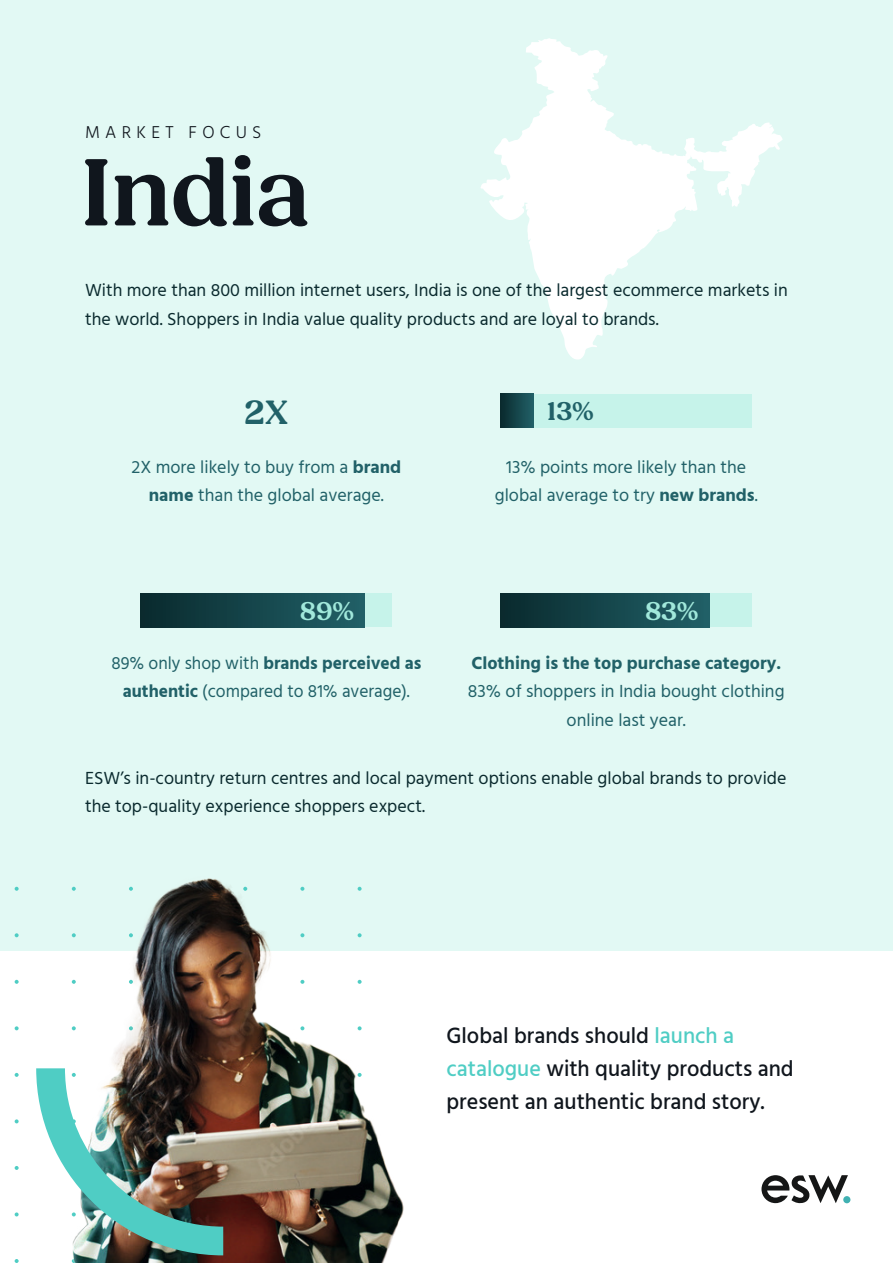
<style>
.page{position:relative;width:893px;height:1263px;background:#fff}
.page>*{position:absolute;margin:0;border:0;box-sizing:border-box;transform-origin:0 0}
.nagłówek{font:600 97.5px "Fields";color:#10161d}
.liczby{font:600 34.5px "Fields";color:#216168}
.liczby-2{font:600 26.25px "Fields";color:#a1e8db}
.liczby-3{font:600 26.25px "Fields";color:#216168}
.p1_biały{font:500 22.5px/33px "Hind";color:#10161d}
.p1_biały-2{font:18px/28.5px "Hind";color:#0a2a2e}
.p1_center{font:18px/28.5px "Hind";color:#216168;text-align:center}
.nagłówek_jasny{font:300 17.7px "Hind";letter-spacing:.3em;color:#10161d}
.s1{font-weight:700}
.s2{color:#4fcdc4}
</style>
<div class="page">
<div style="left:0;top:0;width:893px;height:950px;background:#e2f9f4"></div>
<div style="left:843px;top:1196px;width:7px;height:7px;background:#40b1b2;border-radius:50%"></div>
<svg style="left:761px;top:1175px;width:87px;height:29px"></svg>
<svg style="left:480px;top:38px;width:303px;height:322px"></svg>
<div style="left:500px;top:394px;width:252px;height:34px;background:#c6f3ea"></div>
<svg style="left:500px;top:394px;width:33px;height:34px"></svg>
<div style="left:140px;top:593px;width:252px;height:34px;background:#c6f3ea"></div>
<div style="left:140px;top:593px;width:225px;height:34px;background:linear-gradient(to right,#092a2d,#216168)"></div>
<div style="left:500px;top:593px;width:252px;height:34px;background:#c6f3ea"></div>
<div style="left:500px;top:593px;width:209px;height:34px;background:linear-gradient(to right,#092a2d,#216168)"></div>
<svg style="left:15px;top:887px;width:4px;height:4px"></svg>
<svg style="left:15px;top:933px;width:4px;height:4px"></svg>
<svg style="left:15px;top:980px;width:4px;height:4px"></svg>
<svg style="left:15px;top:1026px;width:4px;height:4px"></svg>
<svg style="left:15px;top:1073px;width:4px;height:4px"></svg>
<svg style="left:15px;top:1119px;width:4px;height:4px"></svg>
<svg style="left:15px;top:1166px;width:4px;height:4px"></svg>
<svg style="left:15px;top:1212px;width:4px;height:4px"></svg>
<svg style="left:15px;top:1259px;width:4px;height:4px"></svg>
<img style="left:57px;top:878px;width:358px;height:385px">
<img style="left:36px;top:1068px;width:187px;height:195px">
<p class="nagłówek_jasny" style="left:85px;top:120px;width:178px">MARKET FOCUS</p>
<p class="nagłówek" style="left:81px;top:136px;width:230px">India</p>
<p class="p1_biały-2" style="left:85px;top:277px;width:704px">With more than 800 million internet users, India is one of the largest ecommerce markets in the world. Shoppers in India value quality products and are loyal to brands.</p>
<p class="liczby" style="left:244px;top:392px;width:45px">2X</p>
<p class="liczby-3" style="left:547px;top:396px;width:48px">13%</p>
<p class="p1_center" style="left:131px;top:453px;width:271px">2X more likely to buy from a <span class="s1">brand name</span> than the global average.</p>
<p class="p1_center" style="left:495px;top:453px;width:264px">13% points more likely than the global average to try <span class="s1">new brands</span>.</p>
<p class="liczby-2" style="left:300px;top:596px;width:56px">89%</p>
<p class="liczby-2" style="left:645px;top:596px;width:55px">83%</p>
<p class="p1_center" style="left:111px;top:650px;width:311px">89% only shop with <span class="s1">brands perceived as authentic</span> (compared to 81% average).</p>
<p class="p1_center" style="left:468px;top:650px;width:318px"><span class="s1">Clothing is the top purchase category.<br></span>83% of shoppers in India bought clothing online last year.</p>
<p class="p1_biały-2" style="left:85px;top:764px;width:703px">ESW’s in-country return centres and local payment options enable global brands to provide the top-quality experience shoppers expect.</p>
<p class="p1_biały" style="left:446px;top:1020px;width:349px">Global brands should <span class="s2">launch a catalogue</span> with quality products and present an authentic brand story.</p>
</div>
